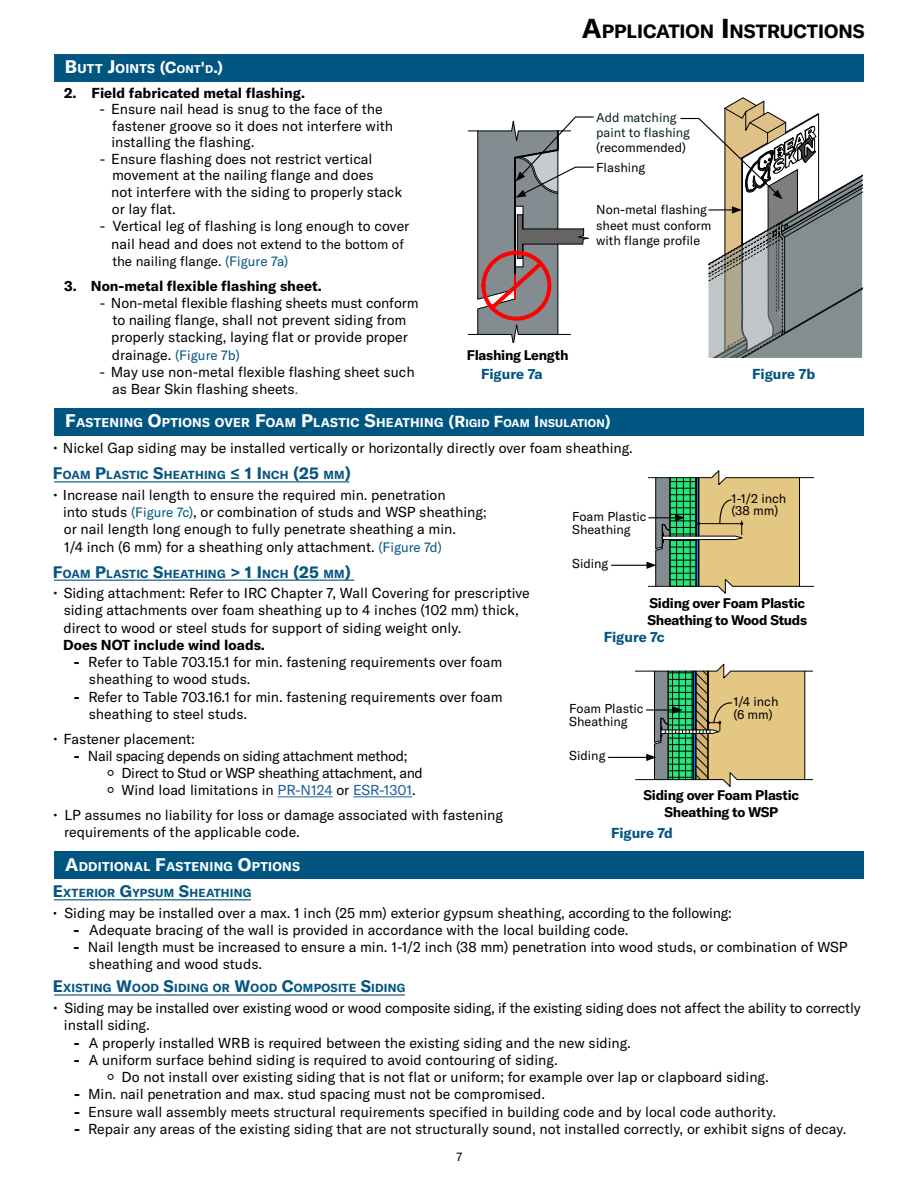
<style>
.page{position:relative;width:918px;height:1188px;background:#fff}
.page>*{position:absolute;margin:0;border:0;box-sizing:border-box;transform-origin:0 0}
.t1{font:700 18.9px "GT America";color:#000101}
.t2{font:14.25px/17.2px "GT America";color:#000}
.t3{font:14.25px/17.2px "GT America";color:#000101}
.t4{font:14.25px "GT America";color:#050304}
.t5{font:14.25px/17.2px "GT America";letter-spacing:-.025em;color:#000}
.t6{font:700 14.25px "GT America";color:#000}
.t7{font:700 14.25px "GT America";color:#005581}
.t8{font:700 13.8px/17.2px "GT America";letter-spacing:-.02em;color:#000}
.t9{font:13.5px/17.2px "GT America";color:#000101}
.t10{font:13.5px "GT America";color:#055580}
.t11{font:12.75px/12.8px "GT America";color:#000}
.t12{font:12.75px/15px "GT America";color:#062224}
.t13{font:700 12.6px "GT America";letter-spacing:.02em;color:#fff}
.t14{font:12px "GT America";color:#000}
.t15{font:700 11.55px "GT America";letter-spacing:.02em;color:#055580}
.s1{font-size:18px}
.s2{font-size:15.75px}
.s3{font-size:10.95px}
.s4{font-size:27px}
.s5{color:#000101}
.s6{color:#000}
.s7{font-size:14.25px}
.s8{color:#055580}
.s9{font-size:14.25px;color:#000}
.s10{font-size:13.5px;color:#055580}
.s11{font-size:16.5px}
.s12{font-size:13.5px;color:#050304}
.s13{font-weight:700}
.s14{font-family:"MS Gothic"}
.s15{color:#215e9e}
.s16{font-size:13.8px}
.s17{font-weight:700;color:#000}
</style>
<div class="page">
<hr style="left:468px;top:131px;width:44px;height:1px;background:#000">
<hr style="left:468px;top:334px;width:44px;height:1px;background:#000">
<hr style="left:54px;top:899px;width:197px;height:1px;background:#005581">
<hr style="left:54px;top:994px;width:351px;height:2px;background:#005581">
<div style="left:54px;top:852px;width:810px;height:27px;background:#005581"></div>
<div style="left:54px;top:54px;width:810px;height:27px;background:#005581"></div>
<svg style="left:477px;top:116px;width:117px;height:226px"></svg>
<svg style="left:680px;top:98px;width:182px;height:260px"></svg>
<div style="left:54px;top:408px;width:810px;height:28px;background:#005581"></div>
<hr style="left:54px;top:481px;width:295px;height:1px;background:#005581">
<hr style="left:54px;top:580px;width:300px;height:1px;background:#005581">
<hr style="left:278px;top:796px;width:55px;height:1px;background:#215e9e">
<hr style="left:353px;top:796px;width:59px;height:1px;background:#215e9e">
<hr style="left:611px;top:565px;width:38px;height:1px;background:#000101">
<svg style="left:647px;top:470px;width:167px;height:124px"></svg>
<hr style="left:608px;top:757px;width:41px;height:1px;background:#000101">
<svg style="left:635px;top:664px;width:177px;height:123px"></svg>
<p class="t13" style="left:65px;top:60px;width:160px"><span class="s1">B</span>UTT <span class="s1">J</span>OINTS <span class="s2">(C</span><span class="s3">ONT</span><span class="s2">'</span><span class="s3">D</span><span class="s2">.)</span></p>
<h1 class="t1" style="left:582px;top:20px;width:284px"><span class="s4">A</span>PPLICATION <span class="s4">I</span> NSTRUCTIONS</h1>
<p class="t6" style="left:64px;top:84px;width:242px">2. Field fabricated metal flashing.</p>
<p class="t2" style="left:111px;top:101px;width:283px;line-height:16.5px;text-indent:-12px">- Ensure nail head is snug to the face of the fastener groove so it does not interfere with installing the flashing.</p>
<p class="t2" style="left:111px;top:150px;width:292px;line-height:16.8px;text-indent:-11px">- Ensure flashing does not restrict vertical movement at the nailing flange and does<br>not interfere with <span class="s5">the siding to properly stack or lay flat.</span></p>
<p class="t3" style="left:100px;top:218px;width:311px"><span class="s6">-</span> Vertical leg of flashing is long enough to cover</p>
<p class="t9" style="left:111px;top:235px;width:294px"><span class="s7">nail head and does</span> not extend to the bottom of the nailing flange. <span class="s8">(Figure 7a)</span></p>
<p class="t6" style="left:64px;top:277px;width:259px">3. Non-metal flexible flashing sheet.</p>
<p class="t2" style="left:100px;top:294px;width:320px;text-align:center">- Non-metal flexible flashing sheets must conform to nailing flange, shall not prevent siding from properly stacking, laying flat or provide proper</p>
<p class="t10" style="left:112px;top:347px;width:130px"><span class="s9">drainage.</span> (Figure 7b)</p>
<p class="t2" style="left:112px;top:363px;width:304px;text-indent:-13px">- May use non-metal flexible flashing sheet such as Bear Skin flashing sheets<span class="s10">.</span></p>
<p class="t13" style="left:65px;top:415px;width:547px"><span class="s1">F</span>ASTENING <span class="s1">O</span>PTIONS OVER <span class="s1">F</span>OAM <span class="s1">P</span>LASTIC <span class="s1">S</span>HEATHING <span class="s2">(R</span><span class="s3">IGID</span> <span class="s2">F</span><span class="s3">OAM</span> <span class="s2">I</span> <span class="s3">NSULATION</span><span class="s2">)</span></p>
<p class="t15" style="left:53px;top:468px;width:300px"><span class="s11">F</span>OAM <span class="s11">P</span>LASTIC <span class="s11">S</span>HEATHING <span class="s11">≤ 1 I</span> NCH <span class="s11">(25</span> MM<span class="s11">)</span></p>
<p class="t2" style="left:63px;top:486px;width:425px;text-indent:-10px">• Increase nail length to ensure the required min. penetration<br>into studs <span class="s10">(Figure 7c)</span>, or combination of studs and WSP sheathing<span class="s12">; </span>or nail length long enough to fully penetrate sheathing a min.<br>1/4 inch (6 mm) for a sheathing only attachment. <span class="s10">(Figure 7d)</span></p>
<p class="t12" style="left:596px;top:110px;width:95px">Add matching paint to flashing</p>
<p class="t11" style="left:596px;top:141px;width:91px">(recommended)</p>
<p class="t11" style="left:596px;top:161px;width:51px">Flashing</p>
<p class="t11" style="left:596px;top:202px;width:117px;line-height:15.3px">Non-metal flashing sheet must conform with flange profile</p>
<p class="t8" style="left:467px;top:346px;width:103px">Flashing Length</p>
<p class="t7" style="left:481px;top:365px;width:63px">Figure 7a</p>
<p class="t7" style="left:752px;top:365px;width:65px">Figure 7b</p>
<p class="t2" style="left:53px;top:440px;width:581px">• Nickel Gap siding may be installed vertically or horizontally directly over foam sheathing.</p>
<p class="t11" style="left:732px;top:492px;width:56px">1-1/2 inch (38 mm)</p>
<p class="t11" style="left:572px;top:510px;width:76px">Foam Plastic<br>Sheathing</p>
<p class="t15" style="left:53px;top:566px;width:300px"><span class="s11">F</span>OAM <span class="s11">P</span>LASTIC <span class="s11">S</span>HEATHING <span class="s11">&gt; 1 I</span> NCH <span class="s11">(25</span> MM<span class="s11">)</span></p>
<p class="t2" style="left:63px;top:585px;width:468px;text-indent:-10px">• Siding attachment: Refer to IRC Chapter 7, Wall Covering for prescriptive siding attachments over foam sheathing up to 4 inches (102 mm) thick, direct to wood or steel studs for support of siding weight only.</p>
<p class="t6" style="left:63px;top:636px;width:203px">Does NOT include wind loads.</p>
<p class="t2" style="left:89px;top:654px;width:415px;text-indent:-15px"><span class="s13">-</span> Refer to Table 703.15.1 for min. fastening requirements over foam sheathing to wood studs.</p>
<p class="t2" style="left:89px;top:688px;width:415px;text-indent:-15px"><span class="s13">-</span> Refer to Table 703.16.1 for min. fastening requirements over foam sheathing to steel studs.</p>
<p class="t2" style="left:53px;top:730px;width:143px">• Fastener placement:</p>
<p class="t5" style="left:107px;top:747px;width:317px;text-indent:-33px"><span class="s13">-</span> Nail spacing depends on siding attachment method;<br><span class="s14">￮</span> Direct to Stud or WSP sheathing attachment, and<span class="s14">￮</span> Wind load limitations in <span class="s15">PR-N124</span> or <span class="s15">ESR-1301</span>.</p>
<p class="t2" style="left:64px;top:807px;width:440px;text-indent:-11px">• LP assumes no liability for loss or damage associated with fastening requirements of the applicable code.</p>
<p class="t13" style="left:65px;top:858px;width:236px"><span class="s1">A</span>DDITIONAL <span class="s1">F</span>ASTENING <span class="s1">O</span>PTIONS</p>
<p class="t15" style="left:53px;top:886px;width:199px"><span class="s11">E</span>XTERIOR <span class="s11">G</span>YPSUM <span class="s11">S</span>HEATHING</p>
<p class="t11" style="left:572px;top:557px;width:38px">Siding</p>
<p class="t8" style="left:648px;top:594px;width:161px">Siding over Foam Plastic<br>Sheathing to Wood Studs</p>
<p class="t7" style="left:604px;top:629px;width:63px">Figure 7c</p>
<p class="t11" style="left:569px;top:702px;width:76px">Foam Plastic<br>Sheathing</p>
<p class="t11" style="left:569px;top:750px;width:38px">Siding</p>
<p class="t11" style="left:733px;top:695px;width:47px">1/4 inch (6 mm)</p>
<p class="t8" style="left:644px;top:786px;width:157px;text-align:center">Siding over Foam Plastic<br>Sheathing to WSP</p>
<p class="t7" style="left:611px;top:824px;width:63px">Figure 7d</p>
<p class="t3" style="left:53px;top:904px;width:680px"><span class="s16">•</span> Siding may be installed over a max. 1 inch (25 mm) exterior gypsum sheathing, according to the following:</p>
<p class="t3" style="left:74px;top:921px;width:557px"><span class="s13">-</span> Adequate bracing of the wall is provided in accordance with the local building code.</p>
<p class="t3" style="left:89px;top:939px;width:760px;text-indent:-16px"><span class="s13">-</span> Nail length must be increased to ensure a min. 1-1/2 inch (38 mm) penetration into wood studs, or combination of WSP sheathing and wood studs.</p>
<p class="t15" style="left:53px;top:981px;width:353px"><span class="s11">E</span>XISTING <span class="s11">W</span>OOD <span class="s11">S</span>IDING OR <span class="s11">W</span>OOD <span class="s11">C</span>OMPOSITE <span class="s11">S</span>IDING</p>
<p class="t2" style="left:64px;top:999px;width:798px;text-indent:-11px">• Siding may be installed over existing wood or wood composite siding, if the existing siding does not affect the ability to correctly install siding.</p>
<p class="t2" style="left:74px;top:1034px;width:559px"><span class="s13">-</span> A properly installed WRB is required between the existing siding and the new siding.</p>
<p class="t2" style="left:107px;top:1051px;width:663px;text-indent:-33px"><span class="s13">-</span> A uniform surface behind siding is required to avoid contouring of siding.<br><span class="s14">￮</span> Do not install over existing siding that is not flat or uniform; for example over lap or clapboard siding.</p>
<p class="t2" style="left:74px;top:1086px;width:472px"><span class="s13">-</span> Min. nail penetration and max. stud spacing must not be compromised.</p>
<p class="t4" style="left:74px;top:1103px;width:703px"><span class="s17">-</span> Ensure wall assembly meets structural requirements specified in building code and by local code authority.</p>
<p class="t4" style="left:74px;top:1120px;width:774px"><span class="s17">-</span> Repair any areas of the existing siding that are not structurally sound, not installed correctly, or exhibit signs of decay.</p>
<p class="t14" style="left:456px;top:1150px;width:7px">7</p>
</div>
